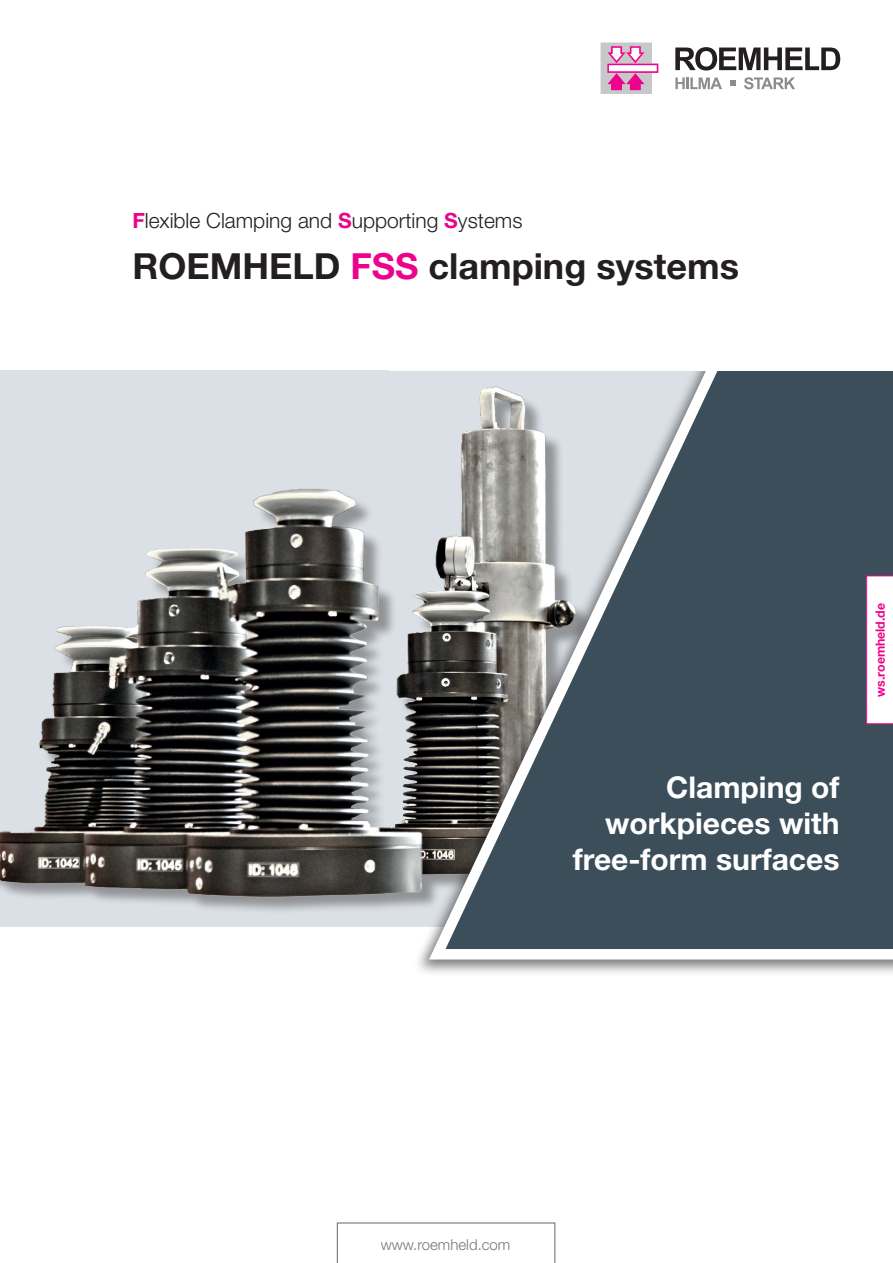
<style>
.page{position:relative;width:893px;height:1263px;background:#fff}
.page>*{position:absolute;margin:0;border:0;box-sizing:border-box;transform-origin:0 0}
.t1{font:700 36px "Helvetica Neue LT Pro";color:#231f20}
.t2{font:700 30px/36px "Helvetica Neue LT Pro";color:#fff;text-align:right}
.t3{font:300 21px "Helvetica Neue LT Pro";color:#231f20}
.t4{font:300 15px "Helvetica Neue LT Pro";color:#76787b}
.t5{font:700 12.75px "Helvetica Neue LT Pro";color:#ed028c}
.s1{font-weight:700;color:#ed028c}
.s2{color:#ed028c}
</style>
<div class="page">
<img style="left:0;top:371px;width:414px;height:555px">
<svg style="left:675px;top:47px;width:165px;height:24px"></svg>
<svg style="left:675px;top:77px;width:47px;height:12px"></svg>
<svg style="left:744px;top:77px;width:51px;height:12px"></svg>
<svg style="left:730px;top:81px;width:6px;height:5px"></svg>
<svg style="left:601px;top:43px;width:57px;height:51px"></svg>
<div style="left:414px;top:351px;width:479px;height:625px;background:#231f20;opacity:.6"></div>
<svg style="left:421px;top:371px;width:472px;height:594px;background:#637077"></svg>
<div style="left:389px;top:313px;width:504px;height:58px;background:#fff"></div>
<svg style="left:866px;top:575px;width:27px;height:149px"></svg>
<svg style="left:337px;top:1222px;width:218px;height:41px"></svg>
<p class="t3" style="left:132px;top:207px;width:392px"><span class="s1">F</span>lexible Clamping and <span class="s1">S</span>upporting <span class="s1">S</span>ystems</p>
<p class="t1" style="left:132px;top:244px;width:608px">ROEMHELD <span class="s2">FSS</span> clamping systems</p>
<p class="t2" style="left:573px;top:768px;width:268px">Clamping of workpieces with free-form surfaces</p>
<p class="t5" style="left:872px;top:697px;width:95px;rotate:-90deg">ws.roemheld.de</p>
<p class="t4" style="left:381px;top:1235px;width:131px">www.roemheld.com</p>
</div>
